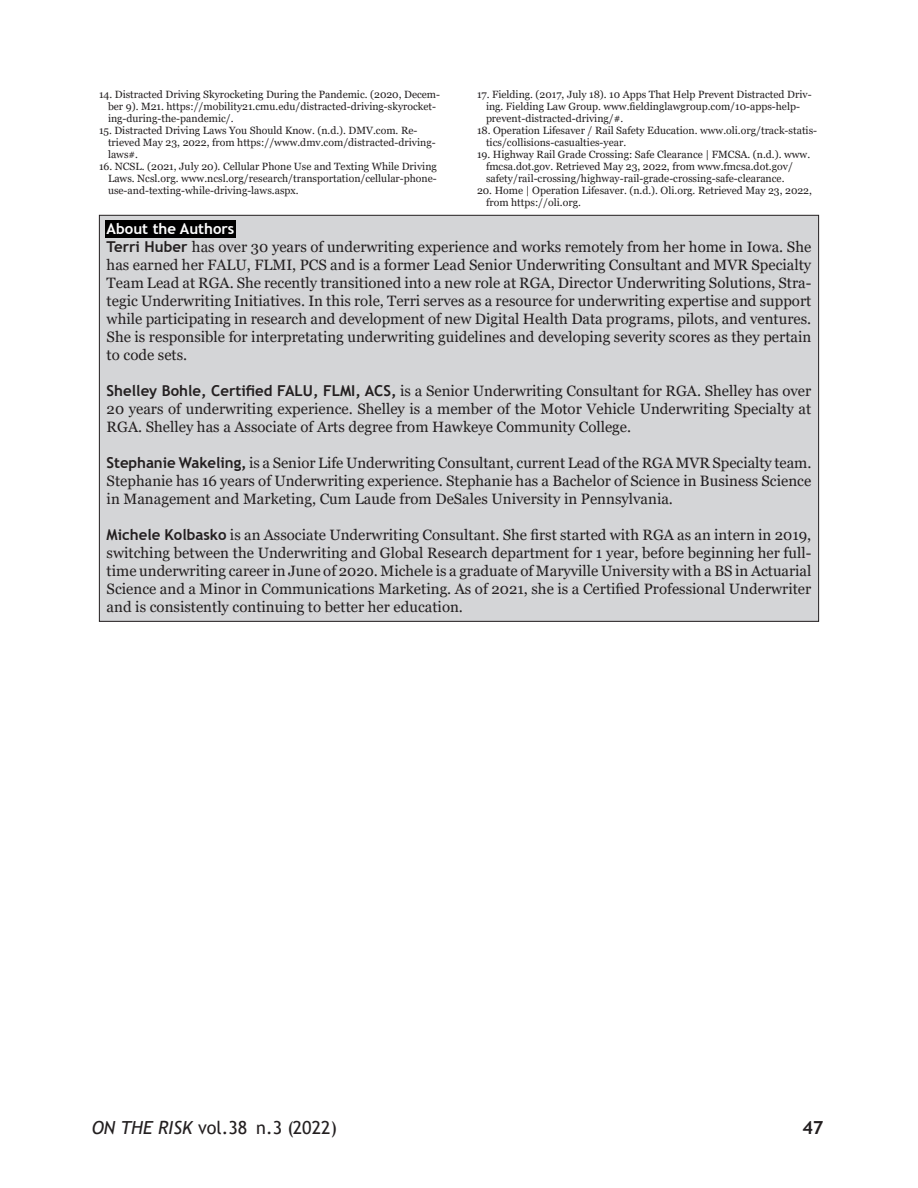
<style>
.page{position:relative;width:918px;height:1188px;background:#fff}
.page>*{position:absolute;margin:0;border:0;box-sizing:border-box;transform-origin:0 0}
.t1{font:18px "Trebuchet MS";color:#231f20}
.t2{font:700 18px "Trebuchet MS";color:#231f20}
.OTR_Text{font:15px/18px "Georgia";color:#231f20;text-align:justify}
.OTR_Text-2{font:700 15px "Trebuchet MS";color:#fff}
.Footnote{font:10.5px/12px "Georgia";color:#231f20}
.s1{font-family:"Trebuchet MS";font-weight:700}
.s2{font-style:italic}
</style>
<div class="page">
<div style="left:99px;top:215px;width:720px;height:406px;background:#d4d5d7"></div>
<div style="left:105px;top:220px;width:130px;height:17px;background:#000"></div>
<p class="Footnote" style="left:108px;top:89px;width:334px;text-indent:-9px">14. Distracted Driving Skyrocketing During the Pandemic. (2020, Decem&shy;ber 9). M21. https://mobility21.cmu.edu/distracted-driving-skyrocket&shy;ing-during-the-pandemic/.</p>
<p class="Footnote" style="left:108px;top:125px;width:329px;text-indent:-9px">15. Distracted Driving Laws You Should Know. (n.d.). DMV.com. Re&shy;trieved May 23, 2022, from https://www.dmv.com/distracted-driving&shy;laws#.</p>
<p class="Footnote" style="left:108px;top:161px;width:330px;text-align:justify;text-indent:-9px">16. NCSL. (2021, July 20). Cellular Phone Use and Texting While Driving Laws. Ncsl.org. www.ncsl.org/research/transportation/cellular-phone&shy;use-and-texting-while-driving-laws.aspx.</p>
<p class="Footnote" style="left:486px;top:89px;width:327px;text-indent:-9px">17. Fielding. (2017, July 18). 10 Apps That Help Prevent Distracted Driv&shy;ing. Fielding Law Group. www.fieldinglawgroup.com/10-apps-help&shy;prevent-distracted-driving/#.</p>
<p class="Footnote" style="left:486px;top:125px;width:333px;text-indent:-9px">18. Operation Lifesaver / Rail Safety Education. www.oli.org/track-statis&shy;tics/collisions-casualties-year.</p>
<p class="Footnote" style="left:486px;top:149px;width:326px;text-indent:-9px">19. Highway Rail Grade Crossing: Safe Clearance | FMCSA. (n.d.). www. fmcsa.dot.gov. Retrieved May 23, 2022, from www.fmcsa.dot.gov/ safety/rail-crossing/highway-rail-grade-crossing-safe-clearance.</p>
<p class="Footnote" style="left:486px;top:185px;width:328px;text-indent:-9px">20. Home | Operation Lifesaver. (n.d.). Oli.org. Retrieved May 23, 2022, from https://oli.org.</p>
<p class="OTR_Text-2" style="left:107px;top:219px;width:129px">About the Authors</p>
<p class="OTR_Text" style="left:107px;top:238px;width:706px"><span class="s1">Terri Huber</span> has over 30 years of underwriting experience and works remotely from her home in Iowa. She has earned her FALU, FLMI, PCS and is a former Lead Senior Underwriting Consultant and MVR Specialty Team Lead at RGA. She recently transitioned into a new role at RGA, Director Underwriting Solutions, Stra&shy;tegic Underwriting Initiatives. In this role, Terri serves as a resource for underwriting expertise and support while participating in research and development of new Digital Health Data programs, pilots, and ventures.<br>She is responsible for interpretating underwriting guidelines and developing severity scores as they pertain to code sets.</p>
<p class="OTR_Text" style="left:107px;top:382px;width:706px"><span class="s1">Shelley Bohle, Certified FALU, FLMI, ACS,</span> is a Senior Underwriting Consultant for RGA. Shelley has over 20 years of underwriting experience. Shelley is a member of the Motor Vehicle Underwriting Specialty at RGA. Shelley has a Associate of Arts degree from Hawkeye Community College.</p>
<p class="OTR_Text" style="left:107px;top:454px;width:706px"><span class="s1">Stephanie Wakeling,</span> is a Senior Life Underwriting Consultant, current Lead of the RGA MVR Specialty team.<br>Stephanie has 16 years of Underwriting experience. Stephanie has a Bachelor of Science in Business Science in Management and Marketing, Cum Laude from DeSales University in Pennsylvania.</p>
<p class="OTR_Text" style="left:107px;top:526px;width:706px"><span class="s1">Michele Kolbasko</span> is an Associate Underwriting Consultant. She first started with RGA as an intern in 2019, switching between the Underwriting and Global Research department for 1 year, before beginning her full&shy;time underwriting career in June of 2020. Michele is a graduate of Maryville University with a BS in Actuarial Science and a Minor in Communications Marketing. As of 2021, she is a Certified Professional Underwriter and is consistently continuing to better her education.</p>
<p class="t1" style="left:92px;top:1116px;width:247px"><span class="s2">ON THE RISK</span> vol.38 n.3 (2022)</p>
<p class="t2" style="left:802px;top:1116px;width:23px">47</p>
</div>
